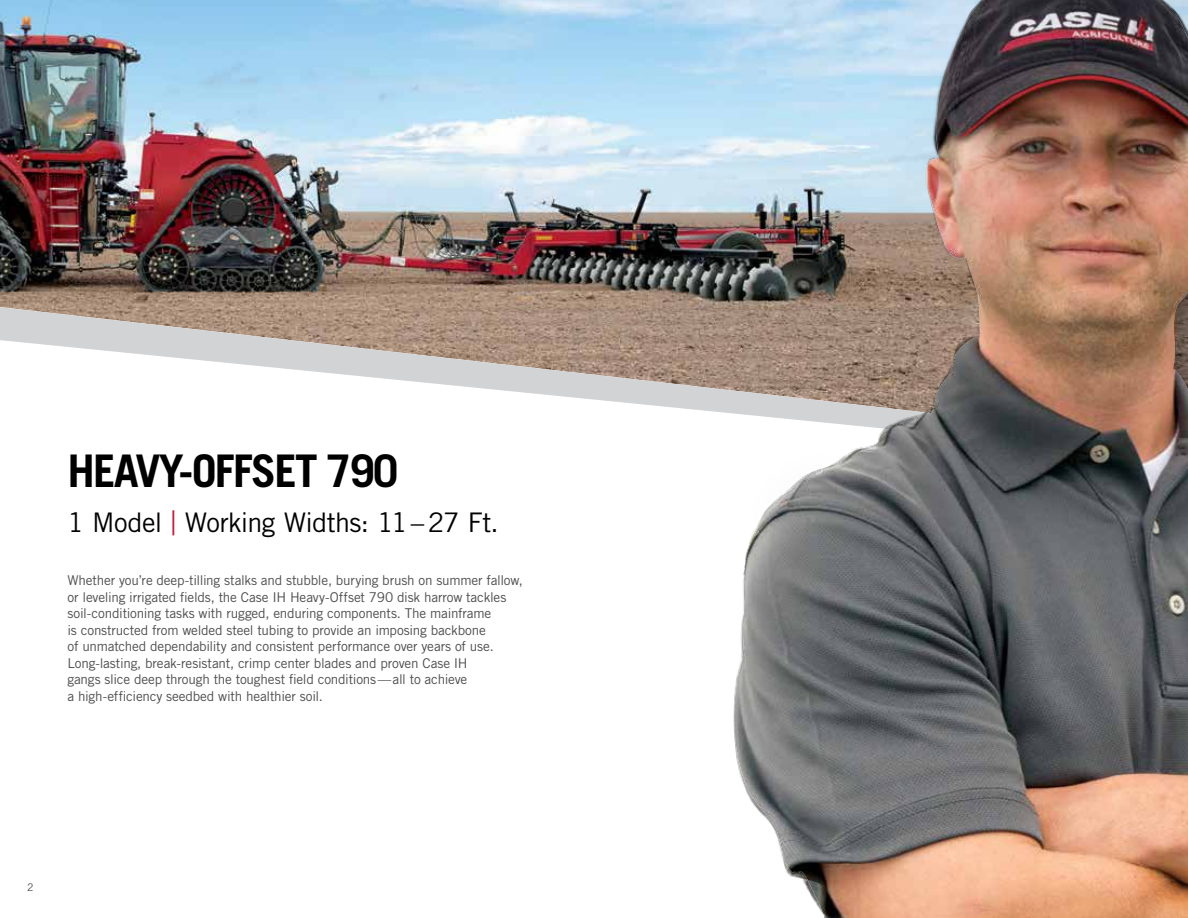
<style>
.page{position:relative;width:1188px;height:918px;background:#fff}
.page>*{position:absolute;margin:0;border:0;box-sizing:border-box;transform-origin:0 0}
.t1{font:700 45px "Trade Gothic LT Std";letter-spacing:-.04em;color:#000}
.t2{font:27px "Trade Gothic LT Std";letter-spacing:-.025em;color:#000}
.t3{font:13.5px/16.5px "Trade Gothic LT Std";letter-spacing:-.015em;color:#4d4d4f}
.t4{font:10.5px "Trade Gothic LT Std";color:#4d4d4f}
.s1{font-size:33.75px;color:#c4122f}
</style>
<div class="page">
<img style="left:0;top:0;width:707px;height:307px">
<svg style="left:0;top:307px;width:707px;height:104px"></svg>
<img style="left:707px;top:0;width:24px;height:413px">
<img style="left:731px;top:0;width:457px;height:918px">
<h1 class="t1" style="left:68px;top:443px;width:332px">HEAVY-OFFSET 790</h1>
<h2 class="t2" style="left:68px;top:506px;width:433px">1 Model <span class="s1">|</span> Working Widths: 11–27 Ft.</h2>
<p class="t3" style="left:67px;top:572px;width:457px">Whether you’re deep-tilling stalks and stubble, burying brush on summer fallow, or leveling irrigated fields, the Case IH Heavy-Offset 790 disk harrow tackles soil-conditioning tasks with rugged, enduring components. The mainframe<br>is constructed from welded steel tubing to provide an imposing backbone<br>of unmatched dependability and consistent performance over years of use.<br>Long-lasting, break-resistant, crimp center blades and proven Case IH<br>gangs slice deep through the toughest field conditions—all to achieve<br>a high-efficiency seedbed with healthier soil.</p>
<p class="t4" style="left:27px;top:881px;width:8px">2</p>
</div>
